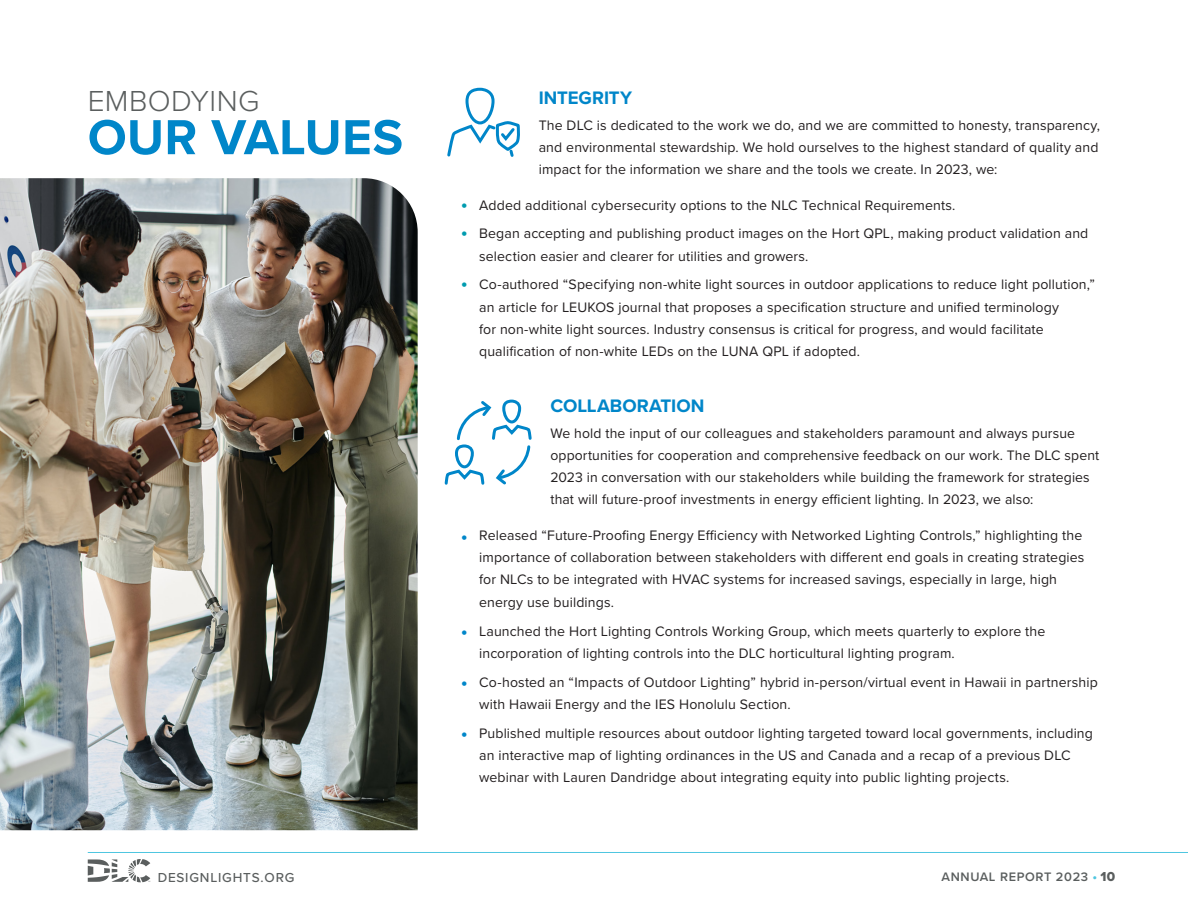
<style>
.page{position:relative;width:1188px;height:918px;background:#fff}
.page>*{position:absolute;margin:0;border:0;box-sizing:border-box;transform-origin:0 0}
.hd1A{font:700 51px "Proxima Nova";letter-spacing:.005em;color:#0086c9}
.hd1A-2{font:300 30px "Proxima Nova";letter-spacing:.015em;color:#5a5e5e}
.subhd1{font:700 18.75px "Proxima Nova";color:#0086c9}
.bullet{font:14.25px/22.2px "Proxima Nova";letter-spacing:.01em;color:#231f20}
.btxt{font:14.25px/22.2px "Proxima Nova";letter-spacing:.01em;color:#231f20;text-align:justify}
.t1{font:500 13.5px "Proxima Nova";letter-spacing:.06em;color:#5a5e5e}
.t2{font:600 12.75px "Proxima Nova";letter-spacing:.05em;color:#5a5e5e}
.s1{font-family:"Proxima Nova Extrabld";font-size:18px;color:#009baf}
.s2{font-family:"Proxima Nova Extrabld";font-size:18px;color:#0086c9}
.s3{font-size:13.5px;color:#4fc6e0}
.s4{font-family:"Proxima Nova Extrabld";font-weight:400;font-size:13.5px}
</style>
<div class="page">
<hr style="left:88px;top:852px;width:1100px;height:1px;background:#4fc6e0">
<svg style="left:88px;top:859px;width:62px;height:23px"></svg>
<svg style="left:444px;top:399px;width:88px;height:86px"></svg>
<div style="left:466px;top:88px;width:29px;height:36px;border:3px solid #0086c9;border-radius:12px"></div>
<svg style="left:447px;top:116px;width:73px;height:41px"></svg>
<img style="left:0;top:178px;width:418px;height:652px">
<p class="hd1A-2" style="left:88px;top:79px;width:173px">EMBODYING</p>
<p class="hd1A" style="left:88px;top:99px;width:317px">OUR VALUES</p>
<p class="subhd1" style="left:539px;top:84px;width:95px">INTEGRITY</p>
<p class="btxt" style="left:539px;top:113px;width:563px">The DLC is dedicated to the work we do, and we are committed to honesty, transparency, and environmental stewardship. We hold ourselves to the highest standard of quality and impact for the information we share and the tools we create. In 2023, we:</p>
<p class="bullet" style="left:461px;top:193px;width:496px"><span class="s1">•</span> Added additional cybersecurity options to the NLC Technical Requirements.</p>
<p class="bullet" style="left:479px;top:222px;width:611px;text-indent:-18px"><span class="s1">•</span> Began accepting and publishing product images on the Hort QPL, making product validation and selection easier and clearer for utilities and growers.</p>
<p class="bullet" style="left:479px;top:273px;width:617px;text-indent:-18px"><span class="s1">•</span> Co-authored “Specifying non-white light sources in outdoor applications to reduce light pollution,” an article for LEUKOS journal that proposes a specification structure and unified terminology<br>for non-white light sources. Industry consensus is critical for progress, and would facilitate qualification of non-white LEDs on the LUNA QPL if adopted.</p>
<p class="subhd1" style="left:550px;top:392px;width:156px">COLLABORATION</p>
<p class="btxt" style="left:550px;top:421px;width:550px;text-align:left">We hold the input of our colleagues and stakeholders paramount and always pursue opportunities for cooperation and comprehensive feedback on our work. The DLC spent 2023 in conversation with our stakeholders while building the framework for strategies that will future-proof investments in energy efficient lighting. In 2023, we also:</p>
<p class="bullet" style="left:479px;top:524px;width:607px;text-indent:-18px"><span class="s2">•</span> Released “Future-Proofing Energy Efficiency with Networked Lighting Controls,” highlighting the importance of collaboration between stakeholders with different end goals in creating strategies for NLCs to be integrated with HVAC systems for increased savings, especially in large, high energy use buildings.</p>
<p class="bullet" style="left:479px;top:619px;width:568px;text-indent:-18px"><span class="s2">•</span> Launched the Hort Lighting Controls Working Group, which meets quarterly to explore the incorporation of lighting controls into the DLC horticultural lighting program.</p>
<p class="bullet" style="left:479px;top:670px;width:620px;text-indent:-18px"><span class="s2">•</span> Co-hosted an “Impacts of Outdoor Lighting” hybrid in-person/virtual event in Hawaii in partnership with Hawaii Energy and the IES Honolulu Section.</p>
<p class="bullet" style="left:479px;top:721px;width:615px;text-indent:-18px"><span class="s2">•</span> Published multiple resources about outdoor lighting targeted toward local governments, including an interactive map of lighting ordinances in the US and Canada and a recap of a previous DLC webinar with Lauren Dandridge about integrating equity into public lighting projects.</p>
<p class="t1" style="left:158px;top:867px;width:138px">DESIGNLIGHTS.ORG</p>
<p class="t2" style="left:941px;top:867px;width:175px">ANNUAL REPORT 2023 <span class="s3">•</span> <span class="s4">10</span></p>
</div>
